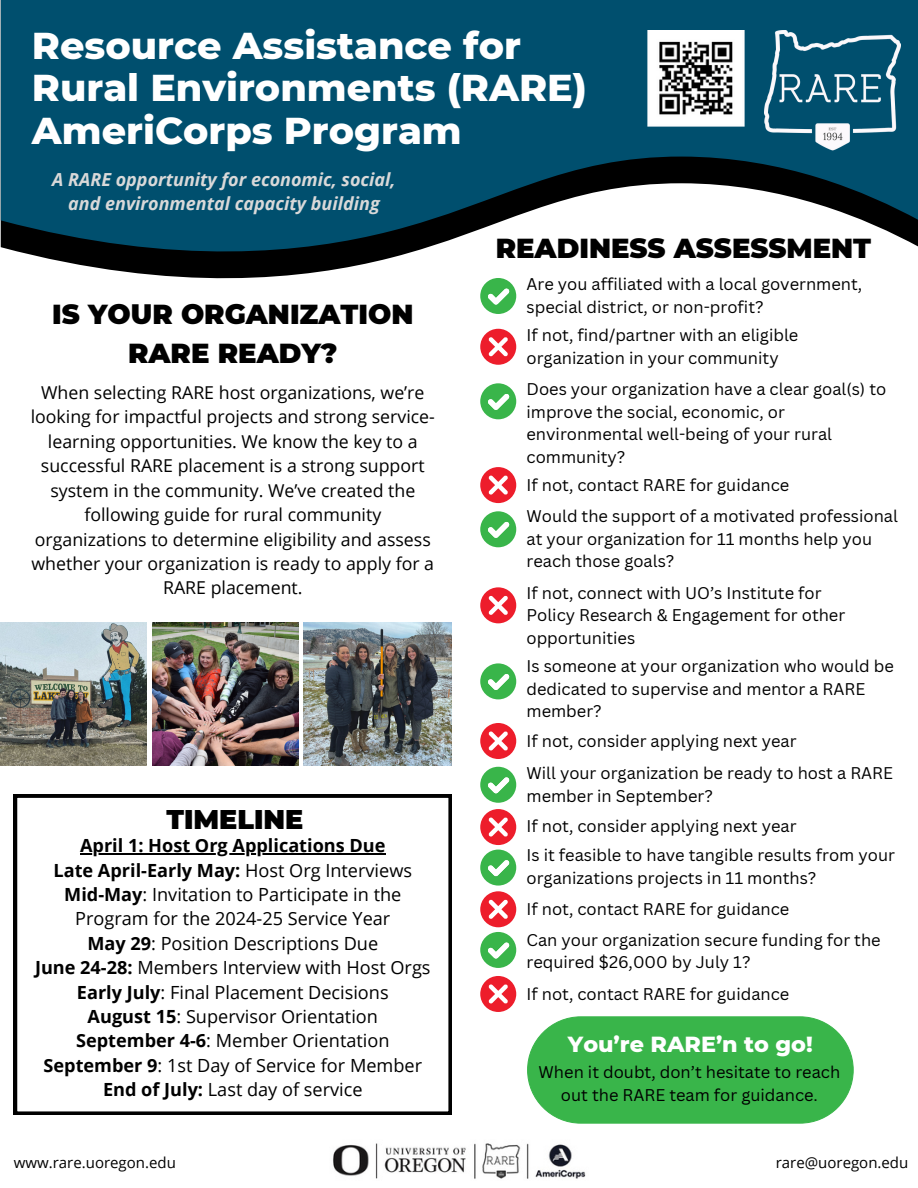
<style>
.page{position:relative;width:918px;height:1188px;background:#fff}
.page>*{position:absolute;margin:0;border:0;box-sizing:border-box;transform-origin:0 0}
.t1{font:800 38.1px/42.8px "Montserrat";color:#fff}
.t2{font:900 27.45px/38.2px "Montserrat";color:#000;text-align:center}
.t3{font:900 27px "Montserrat";color:#000}
.t4{font:800 22.35px "Montserrat";color:#fff}
.t5{font:18.15px/24.5px "Open Sans";color:#000;text-align:center}
.t6{font:700 18.15px "Open Sans";color:#000}
.t7{font:italic 700 18px/24.8px "Open Sans";color:#d9d9d9;text-align:center}
.t8{font:17.7px/24.5px "Open Sans";color:#000;text-align:center}
.t9{font:16.5px/22.5px "Canva Sans";color:#000}
.t10{font:15px "Open Sans";color:#000}
.s1{font-weight:400}
.s2{font-weight:700}
</style>
<div class="page">
<img style="left:0;top:623px;width:147px;height:142px">
<img style="left:152px;top:623px;width:146px;height:142px">
<img style="left:304px;top:623px;width:148px;height:142px">
<img style="left:333px;top:1143px;width:253px;height:36px">
<svg style="left:93px;top:267px;width:424px;height:27px"></svg>
<svg style="left:1px;top:0;width:917px;height:267px;background:#246077"></svg>
<img style="left:765px;top:30px;width:136px;height:132px">
<img style="left:648px;top:30px;width:97px;height:97px">
<svg style="left:480px;top:278px;width:36px;height:36px"></svg>
<div style="left:480px;top:329px;width:36px;height:36px;background:#ed1d2b;border-radius:50%"></div>
<svg style="left:489px;top:337px;width:19px;height:20px"></svg>
<svg style="left:480px;top:383px;width:36px;height:36px"></svg>
<div style="left:480px;top:467px;width:36px;height:36px;background:#ed1d2b;border-radius:50%"></div>
<svg style="left:489px;top:475px;width:19px;height:20px"></svg>
<svg style="left:480px;top:511px;width:36px;height:36px"></svg>
<div style="left:480px;top:587px;width:36px;height:36px;background:#ed1d2b;border-radius:50%"></div>
<svg style="left:489px;top:596px;width:19px;height:19px"></svg>
<svg style="left:480px;top:663px;width:36px;height:36px"></svg>
<div style="left:480px;top:723px;width:36px;height:36px;background:#ed1d2b;border-radius:50%"></div>
<svg style="left:489px;top:731px;width:19px;height:20px"></svg>
<svg style="left:480px;top:767px;width:36px;height:36px"></svg>
<div style="left:480px;top:809px;width:36px;height:36px;background:#ed1d2b;border-radius:50%"></div>
<svg style="left:489px;top:817px;width:19px;height:20px"></svg>
<div style="left:480px;top:891px;width:36px;height:36px;background:#ed1d2b;border-radius:50%"></div>
<svg style="left:489px;top:900px;width:19px;height:19px"></svg>
<svg style="left:480px;top:850px;width:36px;height:36px"></svg>
<svg style="left:480px;top:932px;width:36px;height:36px"></svg>
<div style="left:480px;top:976px;width:36px;height:36px;background:#ed1d2b;border-radius:50%"></div>
<svg style="left:489px;top:984px;width:19px;height:20px"></svg>
<svg style="left:527px;top:1016px;width:326px;height:107px;background:#47ba56"></svg>
<svg style="left:14px;top:795px;width:438px;height:319px"></svg>
<hr style="left:80px;top:853px;width:306px;height:2px;background:#000">
<p class="t1" style="left:32px;top:24px;width:557px">Resource Assistance for<br>Rural Environments (RARE)<br>AmeriCorps Program</p>
<p class="t7" style="left:52px;top:166px;width:345px">A RARE opportunity for economic, social, and environmental capacity building</p>
<p class="t2" style="left:52px;top:295px;width:363px">IS YOUR ORGANIZATION<br>RARE READY?</p>
<p class="t8" style="left:31px;top:380px;width:406px">When selecting RARE host organizations, we’re looking for impactful projects and strong service&shy;learning opportunities. We know the key to a successful RARE placement is a strong support system in the community. We’ve created the following guide for rural community organizations to determine eligibility and assess whether your organization is ready to apply for a RARE placement.</p>
<p class="t3" style="left:166px;top:802px;width:139px">TIMELINE</p>
<p class="t6" style="left:80px;top:833px;width:307px">April 1: Host Org Applications Due</p>
<p class="t6" style="left:54px;top:857px;width:360px">Late April-Early May: <span class="s1">Host Org Interviews</span></p>
<p class="t5" style="left:64px;top:882px;width:339px"><span class="s2">Mid-May</span>: Invitation to Participate in the<br>Program for the 2024-25 Service Year</p>
<p class="t5" style="left:87px;top:930px;width:292px"><span class="s2">May 29</span>: Position Descriptions Due</p>
<p class="t5" style="left:35px;top:955px;width:397px"><span class="s2">June 24-28:</span> Members Interview with Host Orgs</p>
<p class="t5" style="left:77px;top:979px;width:313px"><span class="s2">Early July</span>: Final Placement Decisions</p>
<p class="t5" style="left:88px;top:1004px;width:292px"><span class="s2">August 15</span>: Supervisor Orientation</p>
<p class="t5" style="left:76px;top:1028px;width:315px"><span class="s2">September 4-6</span>: Member Orientation</p>
<p class="t5" style="left:44px;top:1053px;width:380px"><span class="s2">September 9</span>: 1st Day of Service for Member</p>
<p class="t5" style="left:103px;top:1077px;width:261px"><span class="s2">End of July:</span> Last day of service</p>
<p class="t2" style="left:496px;top:229px;width:377px">READINESS ASSESSMENT</p>
<p class="t9" style="left:527px;top:273px;width:337px">Are you affiliated with a local government, special district, or non-profit?</p>
<p class="t9" style="left:527px;top:323px;width:273px">If not, find/partner with an eligible organization in your community</p>
<p class="t9" style="left:527px;top:377px;width:361px">Does your organization have a clear goal(s) to improve the social, economic, or environmental well-being of your rural community?</p>
<p class="t9" style="left:527px;top:473px;width:264px">If not, contact RARE for guidance</p>
<p class="t9" style="left:527px;top:505px;width:373px">Would the support of a motivated professional at your organization for 11 months help you reach those goals?</p>
<p class="t9" style="left:527px;top:581px;width:320px">If not, connect with UO’s Institute for<br>Policy Research &amp; Engagement for other opportunities</p>
<p class="t9" style="left:527px;top:654px;width:369px">Is someone at your organization who would be dedicated to supervise and mentor a RARE member?</p>
<p class="t9" style="left:527px;top:729px;width:272px">If not, consider applying next year</p>
<p class="t9" style="left:527px;top:762px;width:368px">Will your organization be ready to host a RARE member in September?</p>
<p class="t9" style="left:527px;top:814px;width:272px">If not, consider applying next year</p>
<p class="t9" style="left:527px;top:844px;width:370px">Is it feasible to have tangible results from your organizations projects in 11 months?</p>
<p class="t9" style="left:527px;top:897px;width:264px">If not, contact RARE for guidance</p>
<p class="t9" style="left:527px;top:928px;width:356px">Can your organization secure funding for the required $26,000 by July 1?</p>
<p class="t9" style="left:527px;top:982px;width:264px">If not, contact RARE for guidance</p>
<p class="t4" style="left:568px;top:1030px;width:246px">You’re RARE’n to go!</p>
<p class="t9" style="left:539px;top:1060px;width:303px;text-align:center">When it doubt, don’t hesitate to reach out the RARE team for guidance.</p>
<p class="t10" style="left:14px;top:1152px;width:164px">www.rare.uoregon.edu</p>
<p class="t10" style="left:776px;top:1152px;width:134px">rare@uoregon.edu</p>
</div>
